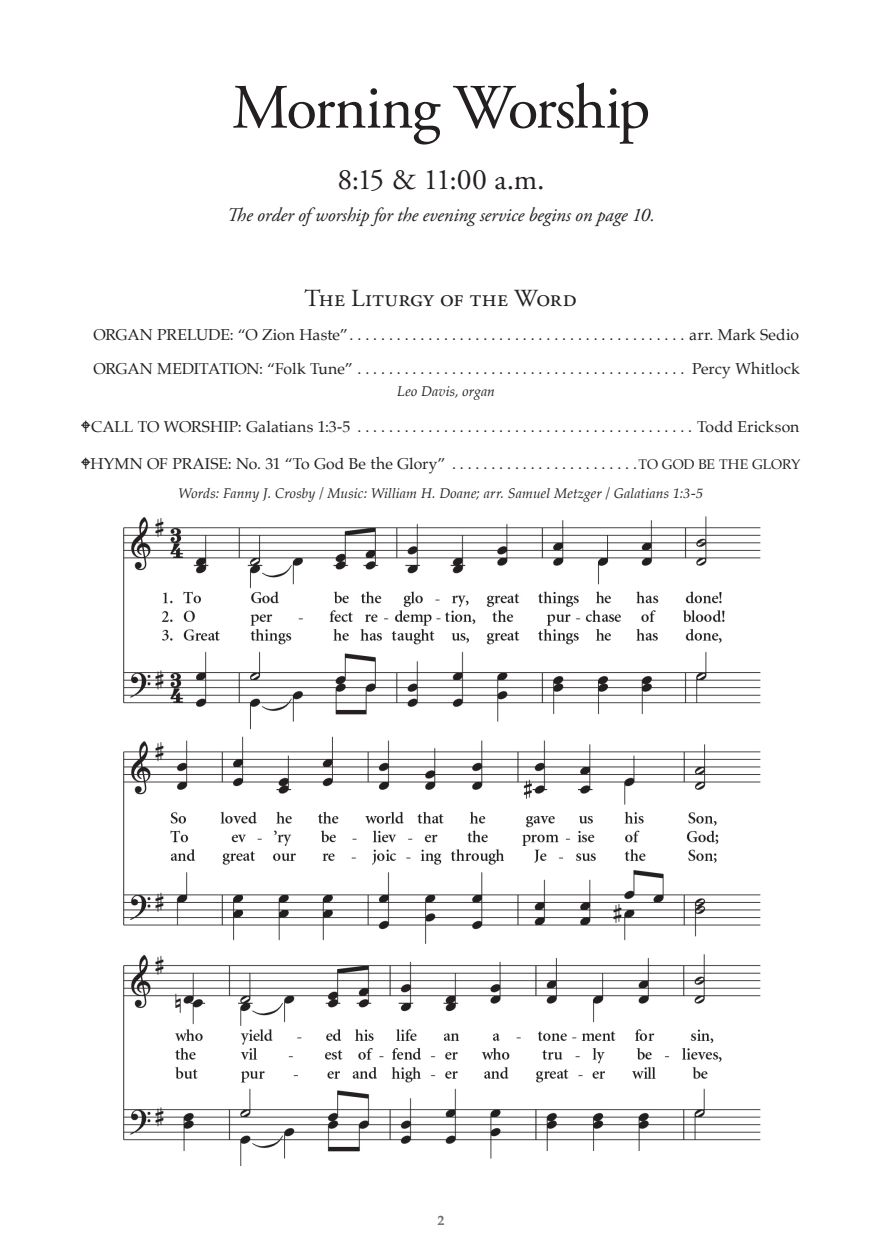
<style>
.page{position:relative;width:882px;height:1260px;background:#fff}
.page>*{position:absolute;margin:0;border:0;box-sizing:border-box;transform-origin:0 0}
.t1{font:63px "Adobe Garamond Pro";letter-spacing:-.03em;color:#231f20}
.t2{font:29.75px "Adobe Garamond Pro";color:#231f20}
.t3{font:24.5px "Adobe Garamond Pro";letter-spacing:.015em;color:#231f20}
.t4{font:italic 19.25px "Adobe Garamond Pro";letter-spacing:-.01em;color:#231f20}
.t5{font:15.75px/34.1px "Palatino";color:#231f20}
.t6{font:italic 14px "Palatino";letter-spacing:.01em;color:#231f20}
.t7{font:700 14px "Palatino";color:#6c6d70}
.s1{font-size:14px}
</style>
<div class="page">
<img style="left:123px;top:516px;width:638px;height:651px">
<h1 class="t1" style="left:232px;top:70px;width:420px">Morning Worship</h1>
<h2 class="t2" style="left:338px;top:162px;width:208px">8:15 &amp; 11:00 a.m.</h2>
<p class="t4" style="left:227px;top:203px;width:430px">The order of worship for the evening service begins on page 10.</p>
<h3 class="t3" style="left:305px;top:283px;width:274px">The Liturgy of the Word</h3>
<p class="t5" style="left:93px;top:317px;width:708px">ORGAN PRELUDE: “O Zion Haste” . . . . . . . . . . . . . . . . . . . . . . . . . . . . . . . . . . . . . . . . . . . arr. Mark Sedio<br>ORGAN MEDITATION: “Folk Tune” . . . . . . . . . . . . . . . . . . . . . . . . . . . . . . . . . . . . . . . . . . Percy Whitlock</p>
<p class="t6" style="left:397px;top:379px;width:99px">Leo Davis, organ</p>
<p class="t5" style="left:91px;top:410px;width:710px">CALL TO WORSHIP: Galatians 1:3-5 . . . . . . . . . . . . . . . . . . . . . . . . . . . . . . . . . . . . . . . . . . . Todd Erickson</p>
<p class="t5" style="left:91px;top:447px;width:711px">HYMN OF PRAISE: No. 31 “To God Be the Glory” . . . . . . . . . . . . . . . . . . . . . . . <span class="s1">TO GOD BE THE GLORY</span></p>
<p class="t6" style="left:179px;top:481px;width:526px">Words: Fanny J. Crosby / Music: William H. Doane; arr. Samuel Metzger / Galatians 1:3-5</p>
<p class="t7" style="left:438px;top:1208px;width:8px">2</p>
</div>
